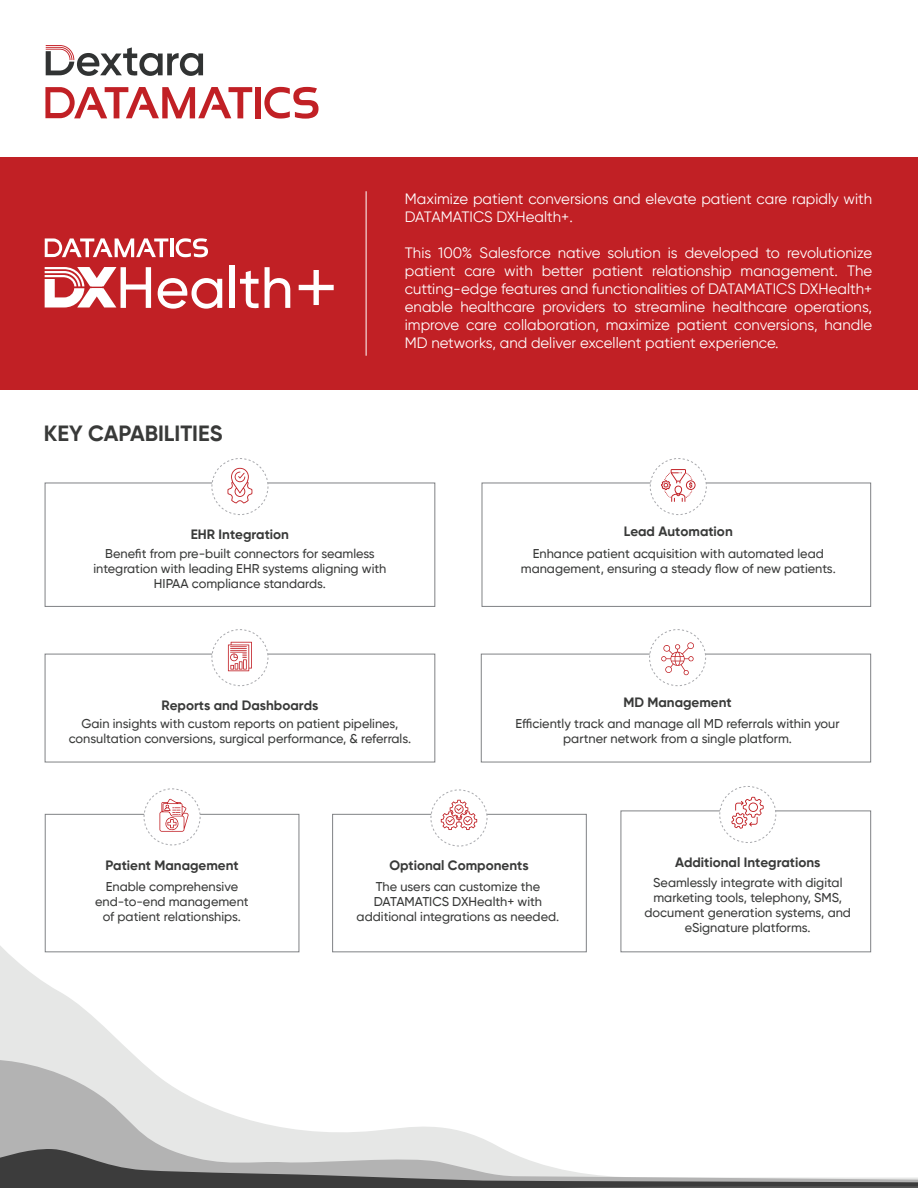
<style>
.page{position:relative;width:918px;height:1188px;background:#fff}
.page>*{position:absolute;margin:0;border:0;box-sizing:border-box;transform-origin:0 0}
.t1{font:700 22.05px "Gilroy";color:#393a39}
.t2{font:15px/18px "Gilroy";color:#fff}
.t3{font:700 13.5px "Gilroy";color:#393a39}
.t4{font:500 12.75px/15px "Gilroy";color:#393a39;text-align:center}
</style>
<div class="page">
<div style="left:0;top:157px;width:918px;height:233px;background:#c12025"></div>
<hr style="left:366px;top:191px;width:1px;height:165px;background:#fff">
<svg style="left:45px;top:267px;width:106px;height:41px"></svg>
<svg style="left:158px;top:278px;width:64px;height:31px"></svg>
<div style="left:230px;top:265px;width:5px;height:43px;background:#fff"></div>
<svg style="left:240px;top:271px;width:19px;height:37px"></svg>
<svg style="left:265px;top:267px;width:25px;height:41px"></svg>
<hr style="left:170px;top:238px;width:4px;height:19px;background:#fff">
<svg style="left:176px;top:238px;width:32px;height:19px"></svg>
<svg style="left:45px;top:238px;width:123px;height:19px"></svg>
<svg style="left:299px;top:270px;width:35px;height:35px"></svg>
<div style="left:45px;top:483px;width:390px;height:124px;border:1px solid #808285"></div>
<div style="left:212px;top:459px;width:56px;height:56px;background:#fff;border-radius:50%"></div>
<div style="left:212px;top:458px;width:56px;height:57px;border:1px dashed #a8a9ad;border-radius:50%"></div>
<svg style="left:227px;top:467px;width:26px;height:36px"></svg>
<div style="left:482px;top:483px;width:389px;height:124px;border:1px solid #808285"></div>
<div style="left:650px;top:459px;width:56px;height:56px;background:#fff;border-radius:50%"></div>
<div style="left:650px;top:458px;width:57px;height:57px;border:1px dashed #a8a9ad;border-radius:50%"></div>
<div style="left:45px;top:654px;width:390px;height:108px;border:1px solid #808285"></div>
<div style="left:212px;top:630px;width:56px;height:56px;background:#fff;border-radius:50%"></div>
<div style="left:212px;top:629px;width:56px;height:57px;border:1px dashed #a8a9ad;border-radius:50%"></div>
<svg style="left:228px;top:642px;width:24px;height:29px"></svg>
<div style="left:481px;top:654px;width:390px;height:108px;border:1px solid #808285"></div>
<div style="left:650px;top:630px;width:56px;height:56px;background:#fff;border-radius:50%"></div>
<div style="left:649px;top:629px;width:57px;height:57px;border:1px dashed #a8a9ad;border-radius:50%"></div>
<svg style="left:661px;top:642px;width:33px;height:33px"></svg>
<div style="left:45px;top:814px;width:254px;height:138px;border:1px solid #808285"></div>
<div style="left:144px;top:789px;width:56px;height:56px;background:#fff;border-radius:50%"></div>
<div style="left:144px;top:789px;width:56px;height:56px;border:1px dashed #a8a9ad;border-radius:50%"></div>
<svg style="left:661px;top:469px;width:35px;height:33px"></svg>
<div style="left:332px;top:814px;width:254px;height:138px;border:1px solid #808285"></div>
<div style="left:431px;top:790px;width:56px;height:56px;background:#fff;border-radius:50%"></div>
<div style="left:431px;top:790px;width:56px;height:56px;border:1px dashed #a8a9ad;border-radius:50%"></div>
<svg style="left:441px;top:800px;width:36px;height:30px"></svg>
<div style="left:720px;top:786px;width:56px;height:57px;border:1px dashed #a8a9ad;border-radius:50%"></div>
<svg style="left:159px;top:799px;width:30px;height:33px"></svg>
<svg style="left:46px;top:45px;width:157px;height:31px"></svg>
<div style="left:255px;top:87px;width:6px;height:31px;background:#c12025"></div>
<svg style="left:264px;top:87px;width:55px;height:32px"></svg>
<svg style="left:45px;top:87px;width:207px;height:31px"></svg>
<svg style="left:0;top:941px;width:872px;height:119px"></svg>
<svg style="left:0;top:1060px;width:502px;height:89px"></svg>
<svg style="left:0;top:1149px;width:918px;height:39px"></svg>
<svg style="left:731px;top:797px;width:33px;height:32px"></svg>
<h1 class="t1" style="left:44px;top:420px;width:180px">KEY CAPABILITIES</h1>
<p class="t2" style="left:405px;top:189px;width:469px">Maximize patient conversions and elevate patient care rapidly with<br>DATAMATICS DXHealth+.</p>
<p class="t2" style="left:405px;top:243px;width:469px;text-align:justify">This 100% Salesforce native solution is developed to revolutionize patient care with better patient relationship management. The cutting-edge features and functionalities of DATAMATICS DXHealth+ enable healthcare providers to streamline healthcare operations, improve care collaboration, maximize patient conversions, handle MD networks, and deliver excellent patient experience.</p>
<p class="t3" style="left:191px;top:525px;width:100px">EHR Integration</p>
<p class="t4" style="left:93px;top:546px;width:295px">Benefit from pre-built connectors for seamless integration with leading EHR systems aligning with<br>HIPAA compliance standards.</p>
<p class="t3" style="left:624px;top:522px;width:110px">Lead Automation</p>
<p class="t4" style="left:521px;top:546px;width:316px">Enhance patient acquisition with automated lead management, ensuring a steady flow of new patients.</p>
<p class="t3" style="left:161px;top:697px;width:158px">Reports and Dashboards</p>
<p class="t4" style="left:69px;top:715px;width:344px">Gain insights with custom reports on patient pipelines, consultation conversions, surgical performance, &amp; referrals.</p>
<p class="t3" style="left:623px;top:694px;width:110px">MD Management</p>
<p class="t4" style="left:516px;top:716px;width:326px">Efficiently track and manage all MD referrals within your partner network from a single platform.</p>
<p class="t3" style="left:105px;top:857px;width:135px">Patient Management</p>
<p class="t4" style="left:95px;top:879px;width:155px">Enable comprehensive end-to-end management of patient relationships.</p>
<p class="t3" style="left:389px;top:857px;width:141px">Optional Components</p>
<p class="t4" style="left:357px;top:879px;width:204px">The users can customize the<br>DATAMATICS DXHealth+ with additional integrations as needed.</p>
<p class="t3" style="left:675px;top:853px;width:147px">Additional Integrations</p>
<p class="t4" style="left:645px;top:875px;width:208px">Seamlessly integrate with digital marketing tools, telephony, SMS, document generation systems, and eSignature platforms.</p>
</div>
